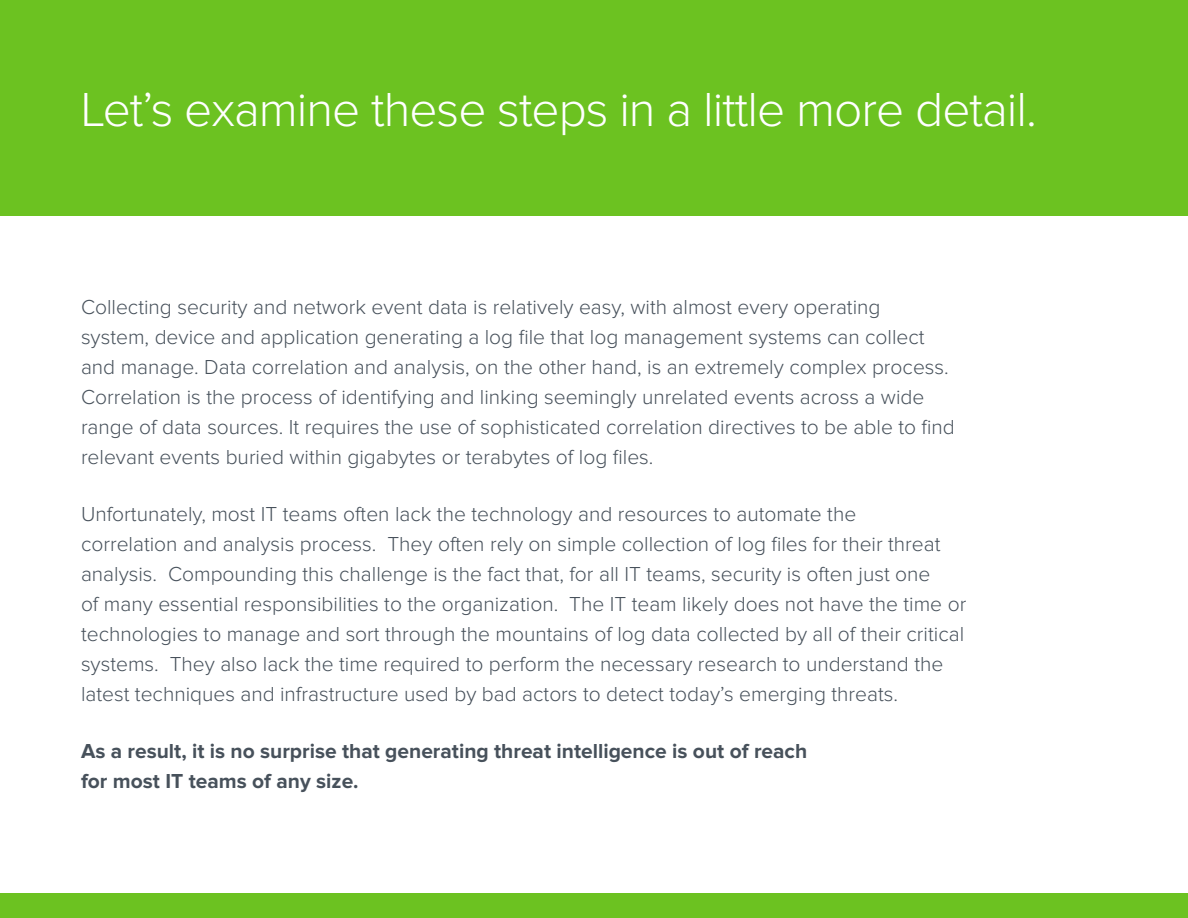
<style>
.page{position:relative;width:1188px;height:918px;background:#fff}
.page>*{position:absolute;margin:0;border:0;box-sizing:border-box;transform-origin:0 0}
.t1{font:300 49.5px "Proxima Nova";letter-spacing:-.02em;color:#fff}
.t2{font:300 21px/30px "Proxima Nova";color:#47515b}
.t3{font:700 21px/30px "Proxima Nova";color:#47515b}
</style>
<div class="page">
<div style="left:0;top:0;width:1188px;height:216px;background:#6cc221"></div>
<div style="left:0;top:893px;width:1188px;height:25px;background:#6cc221"></div>
<h1 class="t1" style="left:81px;top:87px;width:957px">Let’s examine these steps in a little more detail.</h1>
<p class="t2" style="left:81px;top:292px;width:875px">Collecting security and network event data is relatively easy, with almost every operating<br>system, device and application generating a log file that log management systems can collect and manage. Data correlation and analysis, on the other hand, is an extremely complex process.<br>Correlation is the process of identifying and linking seemingly unrelated events across a wide range of data sources. It requires the use of sophisticated correlation directives to be able to find relevant events buried within gigabytes or terabytes of log files.</p>
<p class="t2" style="left:81px;top:500px;width:887px">Unfortunately, most IT teams often lack the technology and resources to automate the<br>correlation and analysis process. They often rely on simple collection of log files for their threat analysis. Compounding this challenge is the fact that, for all IT teams, security is often just one<br>of many essential responsibilities to the organization. The IT team likely does not have the time or technologies to manage and sort through the mountains of log data collected by all of their critical systems. They also lack the time required to perform the necessary research to understand the latest techniques and infrastructure used by bad actors to detect today’s emerging threats.</p>
<p class="t3" style="left:81px;top:737px;width:728px">As a result, it is no surprise that generating threat intelligence is out of reach for most IT teams of any size.</p>
</div>
